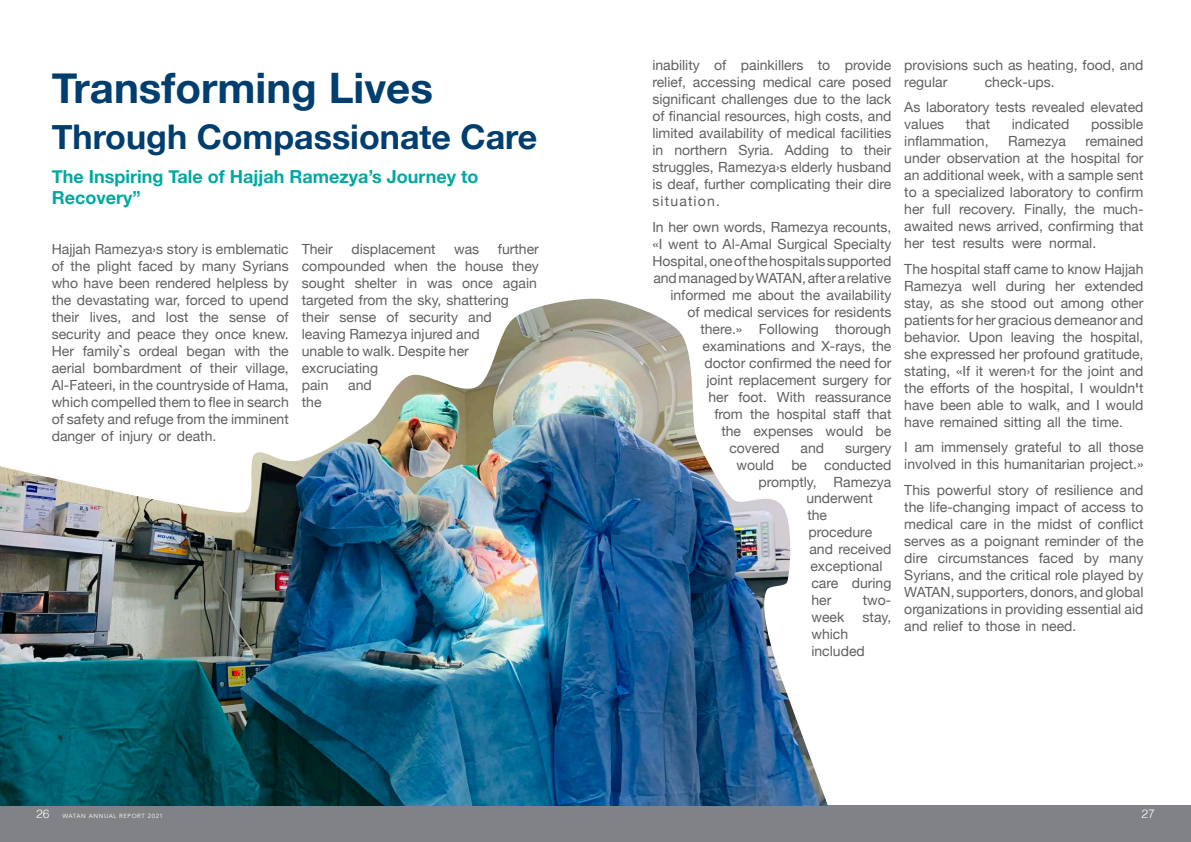
<style>
.page{position:relative;width:1191px;height:842px;background:#fff}
.page>*{position:absolute;margin:0;border:0;box-sizing:border-box;transform-origin:0 0}
.t1{font:700 42px "Helvetica Neue";color:#003e6f}
.t2{font:700 34px "Helvetica Neue";color:#003e6f}
.t3{font:700 18px/21.6px "Helvetica Neue";color:#00a9a0}
.t4{font:14px/17px "Helvetica Neue";color:#606060;text-align:justify}
.t5{font:300 12px "Helvetica";color:#fff}
.t6{font:6px "Avenir";letter-spacing:.1em;color:#fff}
.s1{font-weight:700}
.s2{font-family:"Helvetica";font-weight:300;font-size:12px}
</style>
<div class="page">
<div style="left:0;top:806px;width:1191px;height:36px;background:#808285"></div>
<img style="left:0;top:299px;width:828px;height:507px">
<p class="t1" style="left:52px;top:55px;width:383px">Transforming Lives</p>
<p class="t2" style="left:52px;top:111px;width:487px">Through Compassionate Care</p>
<p class="t3" style="left:52px;top:166px;width:428px">The Inspiring Tale of Hajjah Ramezya’s Journey to<br>Recovery”</p>
<p class="t4" style="left:302px;top:241px;width:239px;text-align:left;text-indent:196px">further compounded when the house they sought shelter in was once again targeted from the sky, shattering their sense of security and leaving Ramezya injured and<br>unable to walk. Despite her excruciating<br>pain</p>
<p class="t4" style="left:52px;top:241px;width:239px">Hajjah Ramezya›s story is emblematic of the plight faced by many Syrians who have been rendered helpless by the devastating war, forced to upend their lives, and lost the sense of security and peace they once knew.<br>Her family<span class="s1">`</span>s ordeal began with the aerial bombardment of their village, Al-Fateeri, in the countryside of Hama, which compelled them to flee in search of safety and refuge from the imminent danger of injury or death.</p>
<p class="t4" style="left:302px;top:241px;width:33px">Their</p>
<p class="t4" style="left:351px;top:241px;width:86px">displacement</p>
<p class="t4" style="left:454px;top:241px;width:27px">was</p>
<p class="t4" style="left:348px;top:377px;width:25px">and</p>
<p class="t4" style="left:302px;top:394px;width:21px">the</p>
<p class="t4" style="left:652px;top:57px;width:241px">inability of painkillers to provide relief, accessing medical care posed significant challenges due to the lack of financial resources, high costs, and limited availability of medical facilities in northern Syria. Adding to their struggles, Ramezya›s elderly husband is deaf, further complicating their dire situation.</p>
<p class="t4" style="left:652px;top:219px;width:240px">In her own words, Ramezya recounts,</p>
<p class="t4" style="left:652px;top:236px;width:240px">«I went to Al-Amal Surgical Specialty</p>
<p class="t4" style="left:652px;top:253px;width:240px">Hospital, one of the hospitals supported</p>
<p class="t4" style="left:653px;top:270px;width:239px">and managed by WATAN, after a relative</p>
<p class="t4" style="left:670px;top:287px;width:223px">informed me about the availability</p>
<p class="t4" style="left:687px;top:304px;width:205px">of medical services for residents</p>
<p class="t4" style="left:700px;top:321px;width:193px">there.» Following thorough</p>
<p class="t4" style="left:702px;top:338px;width:190px">examinations and X-rays, the</p>
<p class="t4" style="left:704px;top:355px;width:188px">doctor confirmed the need for</p>
<p class="t4" style="left:706px;top:372px;width:186px">joint replacement surgery for</p>
<p class="t4" style="left:708px;top:389px;width:185px">her foot. With reassurance</p>
<p class="t4" style="left:714px;top:406px;width:179px">from the hospital staff that</p>
<p class="t4" style="left:721px;top:423px;width:172px">the expenses would be</p>
<p class="t4" style="left:729px;top:440px;width:52px">covered</p>
<p class="t4" style="left:800px;top:440px;width:25px">and</p>
<p class="t4" style="left:845px;top:440px;width:48px">surgery</p>
<p class="t4" style="left:736px;top:457px;width:156px">would be conducted</p>
<p class="t4" style="left:758px;top:474px;width:134px">promptly, Ramezya</p>
<p class="t4" style="left:806px;top:491px;width:68px">underwent</p>
<p class="t4" style="left:807px;top:508px;width:21px">the</p>
<p class="t4" style="left:808px;top:525px;width:65px">procedure</p>
<p class="t4" style="left:809px;top:542px;width:83px">and received</p>
<p class="t4" style="left:810px;top:559px;width:74px">exceptional</p>
<p class="t4" style="left:811px;top:576px;width:81px">care during</p>
<p class="t4" style="left:811px;top:593px;width:21px">her</p>
<p class="t4" style="left:863px;top:593px;width:30px">two-</p>
<p class="t4" style="left:811px;top:610px;width:34px">week</p>
<p class="t4" style="left:862px;top:610px;width:30px">stay,</p>
<p class="t4" style="left:811px;top:627px;width:55px">which included</p>
<p class="t4" style="left:904px;top:57px;width:241px">provisions such as heating, food, and regular</p>
<p class="t4" style="left:984px;top:74px;width:72px">check-ups.</p>
<p class="t4" style="left:904px;top:100px;width:241px">As laboratory tests revealed elevated values</p>
<p class="t4" style="left:966px;top:117px;width:26px">that</p>
<p class="t4" style="left:1011px;top:117px;width:59px">indicated</p>
<p class="t4" style="left:1091px;top:117px;width:54px">possible</p>
<p class="t4" style="left:904px;top:134px;width:86px">inflammation,</p>
<p class="t4" style="left:1008px;top:134px;width:59px">Ramezya</p>
<p class="t4" style="left:904px;top:134px;width:241px;text-indent:181px">remained under observation at the hospital for an additional week, with a sample sent to a specialized laboratory to confirm her full recovery. Finally, the much&shy;awaited news arrived, confirming that her test results were normal.</p>
<p class="t4" style="left:904px;top:261px;width:241px">The hospital staff came to know Hajjah Ramezya well during her extended stay, as she stood out among other patients for her gracious demeanor and behavior. Upon leaving the hospital, she expressed her profound gratitude, stating, «If it weren›t for the joint and the efforts of the hospital, I wouldn<span class="s1">'</span>t have been able to walk, and I would have remained sitting all the time.</p>
<p class="t4" style="left:904px;top:440px;width:241px">I am immensely grateful to all those involved in this humanitarian project.»</p>
<p class="t4" style="left:904px;top:482px;width:241px">This powerful story of resilience and the life-changing impact of access to medical care in the midst of conflict serves as a poignant reminder of the dire circumstances faced by many Syrians, and the critical role played by WATAN, supporters, donors, and global organizations in providing essential aid and relief to those in need.</p>
<p class="t6" style="left:36px;top:812px;width:128px"><span class="s2">26</span> WATAN ANNUAL REPORT 2021</p>
<p class="t5" style="left:1141px;top:803px;width:15px">27</p>
</div>
